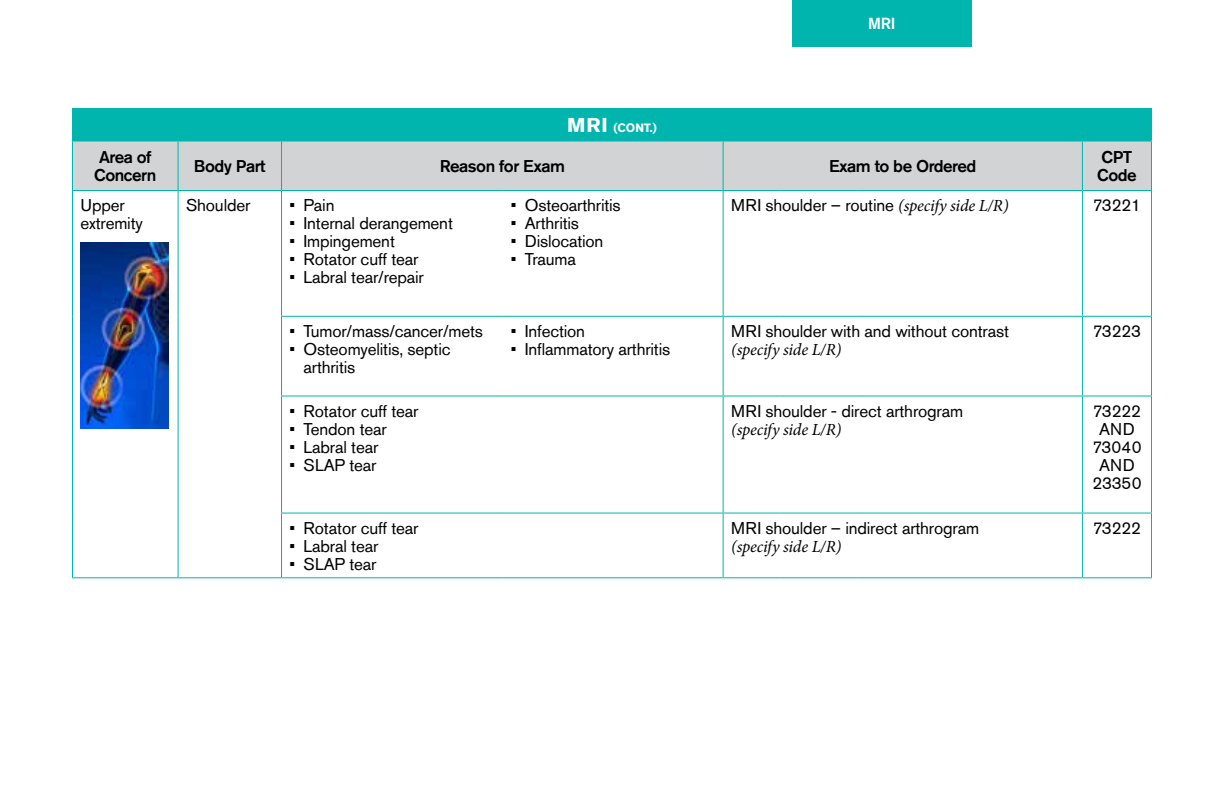
<style>
.page{position:relative;width:1224px;height:792px;background:#fff}
.page>*{position:absolute;margin:0;border:0;box-sizing:border-box;transform-origin:0 0}
.t1{font:17px/18px "Akzidenz Grotesk Std";letter-spacing:-.01em;color:#000}
.t2{font:500 17px/18px "Akzidenz Grotesk Std";letter-spacing:-.03em;color:#000}
.t3{font:italic 17px "Minion Pro";letter-spacing:-.015em;color:#000}
.t4{font:500 16px "Akzidenz Grotesk Std";color:#fff}
.t5{font:700 12px "Akzidenz Grotesk Std";color:#fff}
.s1{font-size:20px}
.s2{font-family:"Minion Pro";font-style:italic}
</style>
<div class="page">
<div style="left:72px;top:108px;width:1080px;height:33px;background:#00b5ad"></div>
<div style="left:73px;top:142px;width:1078px;height:48px;background:#d1d3d4"></div>
<hr style="left:72px;top:140px;width:106px;height:2px;background:#00b5ad">
<hr style="left:72px;top:142px;width:1px;height:48px;background:#00b5ad">
<hr style="left:178px;top:140px;width:104px;height:2px;background:#00b5ad">
<hr style="left:178px;top:142px;width:1px;height:48px;background:#00b5ad">
<hr style="left:282px;top:140px;width:221px;height:2px;background:#00b5ad">
<hr style="left:281px;top:142px;width:1px;height:48px;background:#00b5ad">
<hr style="left:503px;top:140px;width:220px;height:2px;background:#00b5ad">
<hr style="left:723px;top:140px;width:56px;height:2px;background:#00b5ad">
<hr style="left:723px;top:142px;width:1px;height:48px;background:#00b5ad">
<hr style="left:779px;top:140px;width:79px;height:2px;background:#00b5ad">
<hr style="left:858px;top:140px;width:224px;height:2px;background:#00b5ad">
<hr style="left:1082px;top:140px;width:70px;height:2px;background:#00b5ad">
<hr style="left:1082px;top:142px;width:1px;height:48px;background:#00b5ad">
<hr style="left:1151px;top:142px;width:1px;height:48px;background:#00b5ad">
<hr style="left:72px;top:577px;width:106px;height:1px;background:#00b5ad">
<hr style="left:178px;top:577px;width:104px;height:1px;background:#00b5ad">
<hr style="left:282px;top:577px;width:221px;height:1px;background:#00b5ad">
<hr style="left:503px;top:577px;width:220px;height:1px;background:#00b5ad">
<hr style="left:723px;top:577px;width:56px;height:1px;background:#00b5ad">
<hr style="left:779px;top:577px;width:79px;height:1px;background:#00b5ad">
<hr style="left:858px;top:577px;width:224px;height:1px;background:#00b5ad">
<hr style="left:1082px;top:577px;width:70px;height:1px;background:#00b5ad">
<hr style="left:72px;top:190px;width:106px;height:1px;background:#00b5ad">
<hr style="left:178px;top:190px;width:104px;height:1px;background:#00b5ad">
<hr style="left:282px;top:190px;width:221px;height:1px;background:#00b5ad">
<hr style="left:503px;top:190px;width:220px;height:1px;background:#00b5ad">
<hr style="left:723px;top:190px;width:56px;height:1px;background:#00b5ad">
<hr style="left:779px;top:190px;width:79px;height:1px;background:#00b5ad">
<hr style="left:858px;top:190px;width:224px;height:1px;background:#00b5ad">
<hr style="left:1082px;top:190px;width:70px;height:1px;background:#00b5ad">
<hr style="left:72px;top:191px;width:1px;height:125px;background:#00b5ad">
<hr style="left:178px;top:191px;width:1px;height:125px;background:#00b5ad">
<hr style="left:72px;top:316px;width:1px;height:80px;background:#00b5ad">
<hr style="left:178px;top:316px;width:1px;height:80px;background:#00b5ad">
<hr style="left:72px;top:396px;width:1px;height:117px;background:#00b5ad">
<hr style="left:178px;top:396px;width:1px;height:117px;background:#00b5ad">
<hr style="left:72px;top:513px;width:1px;height:64px;background:#00b5ad">
<hr style="left:178px;top:513px;width:1px;height:64px;background:#00b5ad">
<hr style="left:281px;top:191px;width:1px;height:125px;background:#00b5ad">
<hr style="left:723px;top:191px;width:1px;height:125px;background:#00b5ad">
<hr style="left:1082px;top:191px;width:1px;height:125px;background:#00b5ad">
<hr style="left:1151px;top:191px;width:1px;height:125px;background:#00b5ad">
<hr style="left:281px;top:316px;width:222px;height:1px;background:#00b5ad">
<hr style="left:281px;top:317px;width:1px;height:79px;background:#00b5ad">
<hr style="left:503px;top:316px;width:220px;height:1px;background:#00b5ad">
<hr style="left:723px;top:316px;width:56px;height:1px;background:#00b5ad">
<hr style="left:723px;top:317px;width:1px;height:79px;background:#00b5ad">
<hr style="left:779px;top:316px;width:79px;height:1px;background:#00b5ad">
<hr style="left:858px;top:316px;width:224px;height:1px;background:#00b5ad">
<hr style="left:1082px;top:316px;width:70px;height:1px;background:#00b5ad">
<hr style="left:1082px;top:317px;width:1px;height:79px;background:#00b5ad">
<hr style="left:1151px;top:317px;width:1px;height:79px;background:#00b5ad">
<hr style="left:281px;top:396px;width:222px;height:1px;background:#00b5ad">
<hr style="left:281px;top:396px;width:1px;height:117px;background:#00b5ad">
<hr style="left:503px;top:396px;width:220px;height:1px;background:#00b5ad">
<hr style="left:723px;top:396px;width:56px;height:1px;background:#00b5ad">
<hr style="left:723px;top:396px;width:1px;height:117px;background:#00b5ad">
<hr style="left:779px;top:396px;width:79px;height:1px;background:#00b5ad">
<hr style="left:858px;top:396px;width:224px;height:1px;background:#00b5ad">
<hr style="left:1082px;top:396px;width:70px;height:1px;background:#00b5ad">
<hr style="left:1082px;top:396px;width:1px;height:117px;background:#00b5ad">
<hr style="left:1151px;top:396px;width:1px;height:117px;background:#00b5ad">
<hr style="left:281px;top:513px;width:222px;height:1px;background:#00b5ad">
<hr style="left:281px;top:514px;width:1px;height:63px;background:#00b5ad">
<hr style="left:503px;top:513px;width:220px;height:1px;background:#00b5ad">
<hr style="left:723px;top:513px;width:56px;height:1px;background:#00b5ad">
<hr style="left:723px;top:514px;width:1px;height:63px;background:#00b5ad">
<hr style="left:779px;top:513px;width:79px;height:1px;background:#00b5ad">
<hr style="left:858px;top:513px;width:224px;height:1px;background:#00b5ad">
<hr style="left:1082px;top:513px;width:70px;height:1px;background:#00b5ad">
<hr style="left:1082px;top:514px;width:1px;height:63px;background:#00b5ad">
<hr style="left:1151px;top:514px;width:1px;height:63px;background:#00b5ad">
<img style="left:80px;top:243px;width:88px;height:185px">
<div style="left:792px;top:0;width:180px;height:47px;background:#00b5ad"></div>
<p class="t5" style="left:567px;top:121px;width:91px"><span class="s1">MRI</span> (CONT.)</p>
<p class="t4" style="left:868px;top:14px;width:29px">MRI</p>
<p class="t2" style="left:94px;top:148px;width:64px">Area of<br>Concern</p>
<p class="t2" style="left:194px;top:157px;width:73px">Body Part</p>
<p class="t2" style="left:440px;top:157px;width:127px">Reason for Exam</p>
<p class="t2" style="left:829px;top:157px;width:149px">Exam to be Ordered</p>
<p class="t2" style="left:1097px;top:148px;width:41px">CPT<br>Code</p>
<p class="t1" style="left:80px;top:196px;width:64px">Upper extremity</p>
<p class="t1" style="left:186px;top:196px;width:66px">Shoulder</p>
<p class="t1" style="left:290px;top:196px;width:47px">• Pain</p>
<p class="t1" style="left:511px;top:196px;width:111px">• Osteoarthritis</p>
<p class="t1" style="left:511px;top:214px;width:70px">• Arthritis</p>
<p class="t1" style="left:511px;top:232px;width:94px">• Dislocation</p>
<p class="t1" style="left:511px;top:250px;width:67px">• Trauma</p>
<p class="t1" style="left:731px;top:196px;width:279px">MRI shoulder – routine <span class="s2">(specify side L/R)</span></p>
<p class="t1" style="left:1093px;top:196px;width:50px">73221</p>
<p class="t1" style="left:290px;top:214px;width:165px">• Internal derangement</p>
<p class="t1" style="left:290px;top:232px;width:107px">• Impingement</p>
<p class="t1" style="left:290px;top:250px;width:130px">• Rotator cuff tear</p>
<p class="t1" style="left:290px;top:268px;width:136px">• Labral tear/repair</p>
<p class="t1" style="left:290px;top:322px;width:195px">• Tumor/mass/cancer/mets</p>
<p class="t1" style="left:304px;top:340px;width:149px;text-indent:-14px">• Osteomyelitis, septic arthritis</p>
<p class="t1" style="left:290px;top:402px;width:130px">• Rotator cuff tear</p>
<p class="t1" style="left:290px;top:420px;width:99px">• Tendon tear</p>
<p class="t1" style="left:290px;top:438px;width:90px">• Labral tear</p>
<p class="t1" style="left:290px;top:456px;width:89px">• SLAP tear</p>
<p class="t1" style="left:290px;top:519px;width:130px">• Rotator cuff tear</p>
<p class="t1" style="left:290px;top:537px;width:90px">• Labral tear</p>
<p class="t1" style="left:290px;top:555px;width:89px">• SLAP tear</p>
<p class="t1" style="left:511px;top:322px;width:76px">• Infection</p>
<p class="t1" style="left:511px;top:340px;width:161px">• Inflammatory arthritis</p>
<p class="t1" style="left:731px;top:322px;width:279px">MRI shoulder with and without contrast</p>
<p class="t3" style="left:731px;top:338px;width:112px">(specify side L/R)</p>
<p class="t1" style="left:731px;top:402px;width:233px">MRI shoulder - direct arthrogram</p>
<p class="t3" style="left:731px;top:418px;width:112px">(specify side L/R)</p>
<p class="t1" style="left:731px;top:519px;width:249px">MRI shoulder – indirect arthrogram</p>
<p class="t3" style="left:731px;top:535px;width:112px">(specify side L/R)</p>
<p class="t1" style="left:1093px;top:322px;width:50px">73223</p>
<p class="t1" style="left:1092px;top:402px;width:51px;text-align:center">73222<br>AND<br>73040<br>AND<br>23350</p>
<p class="t1" style="left:1093px;top:519px;width:50px">73222</p>
</div>
